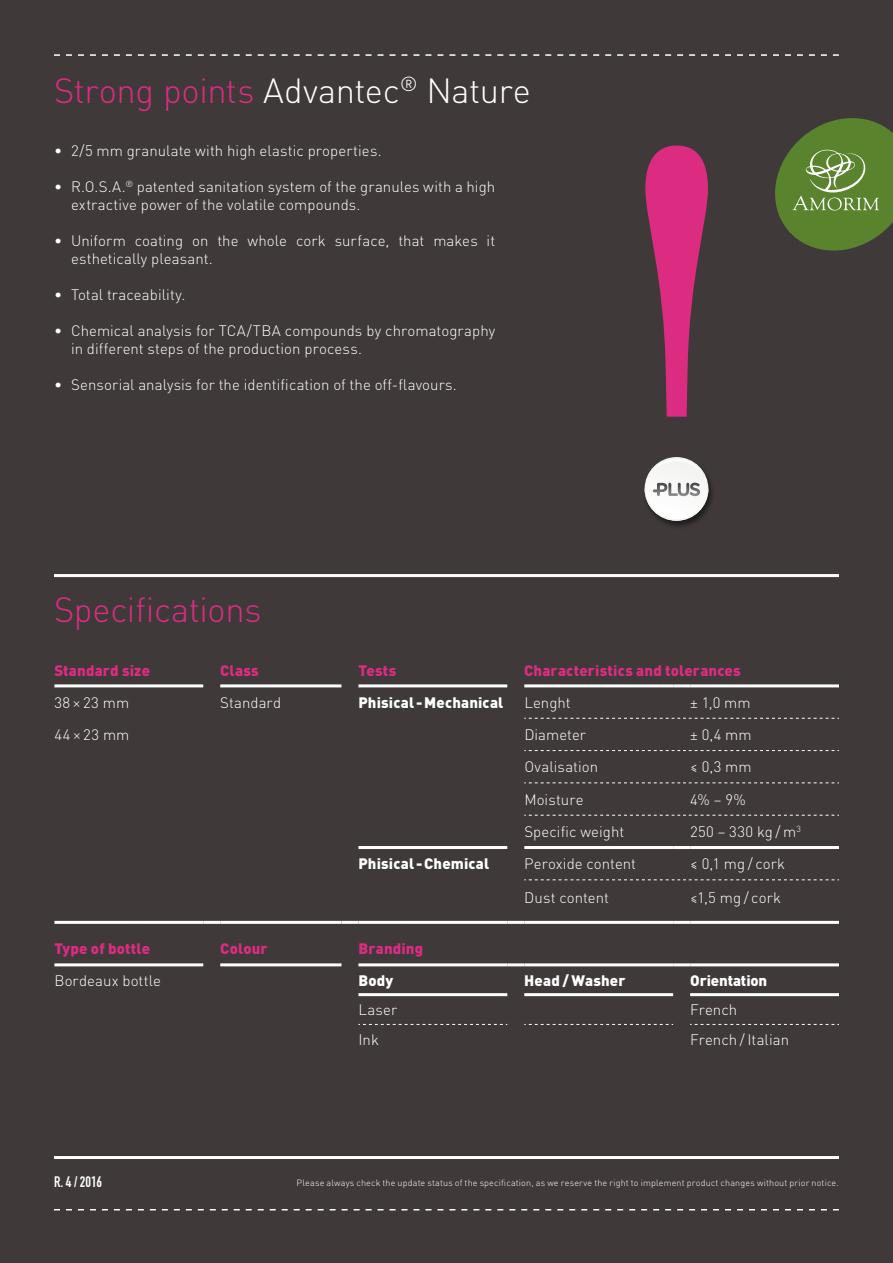
<style>
.page{position:relative;width:893px;height:1263px;background:#3f393a}
.page>*{position:absolute;margin:0;border:0;box-sizing:border-box;transform-origin:0 0}
.t1{font:300 34.5px "DIN Pro";letter-spacing:-.01em;color:#fff}
.t2{font:300 34.5px "DIN Pro";letter-spacing:-.01em;color:#dc2c82}
.t3{font:300 15px/18px "DIN Pro";letter-spacing:.005em;color:#fff}
.t4{font:900 15px "DIN Pro";letter-spacing:.01em;color:#dc2c82}
.t5{font:900 15px "DIN Pro";letter-spacing:.01em;color:#fff}
.t6{font:900 15px "DIN Pro";letter-spacing:-.01em;color:#fff}
.t7{font:15px "DIN Engschrift Std";color:#fff}
.t8{font:300 9px "DIN Pro";letter-spacing:.02em;color:#fff}
.s1{color:#dc2c82}
</style>
<div class="page">
<svg style="left:54px;top:54px;width:785px;height:2px"></svg>
<svg style="left:54px;top:1209px;width:785px;height:1px"></svg>
<hr style="left:54px;top:1156px;width:785px;height:3px;background:#fff">
<svg style="left:644px;top:146px;width:65px;height:375px"></svg>
<svg style="left:524px;top:718px;width:315px;height:1px"></svg>
<svg style="left:524px;top:750px;width:315px;height:1px"></svg>
<svg style="left:524px;top:782px;width:315px;height:1px"></svg>
<svg style="left:358px;top:1024px;width:149px;height:1px"></svg>
<svg style="left:524px;top:1024px;width:149px;height:1px"></svg>
<svg style="left:690px;top:1024px;width:149px;height:1px"></svg>
<hr style="left:358px;top:846px;width:149px;height:3px;background:#fff">
<hr style="left:524px;top:846px;width:149px;height:3px;background:#fff">
<hr style="left:673px;top:846px;width:17px;height:3px;background:#fff">
<hr style="left:690px;top:846px;width:149px;height:3px;background:#fff">
<hr style="left:358px;top:993px;width:149px;height:3px;background:#fff">
<hr style="left:524px;top:993px;width:149px;height:3px;background:#fff">
<hr style="left:690px;top:993px;width:149px;height:3px;background:#fff">
<hr style="left:54px;top:963px;width:149px;height:3px;background:#fff">
<hr style="left:220px;top:963px;width:121px;height:3px;background:#fff">
<hr style="left:358px;top:963px;width:149px;height:3px;background:#fff">
<hr style="left:507px;top:963px;width:17px;height:3px;background:#fff">
<hr style="left:524px;top:963px;width:149px;height:3px;background:#fff">
<hr style="left:673px;top:963px;width:17px;height:3px;background:#fff">
<hr style="left:690px;top:963px;width:149px;height:3px;background:#fff">
<hr style="left:54px;top:921px;width:149px;height:3px;background:#fff">
<hr style="left:203px;top:921px;width:17px;height:3px;background:#fff">
<hr style="left:220px;top:921px;width:121px;height:3px;background:#fff">
<hr style="left:341px;top:921px;width:17px;height:3px;background:#fff">
<hr style="left:358px;top:921px;width:149px;height:3px;background:#fff">
<hr style="left:507px;top:921px;width:17px;height:3px;background:#fff">
<hr style="left:524px;top:921px;width:149px;height:3px;background:#fff">
<hr style="left:673px;top:921px;width:17px;height:3px;background:#fff">
<hr style="left:690px;top:921px;width:149px;height:3px;background:#fff">
<svg style="left:524px;top:879px;width:315px;height:1px"></svg>
<svg style="left:524px;top:815px;width:315px;height:1px"></svg>
<hr style="left:54px;top:684px;width:149px;height:3px;background:#fff">
<hr style="left:220px;top:684px;width:121px;height:3px;background:#fff">
<hr style="left:358px;top:684px;width:149px;height:3px;background:#fff">
<hr style="left:524px;top:684px;width:149px;height:3px;background:#fff">
<hr style="left:673px;top:684px;width:17px;height:3px;background:#fff">
<hr style="left:690px;top:684px;width:149px;height:3px;background:#fff">
<hr style="left:54px;top:574px;width:785px;height:3px;background:#fff">
<svg style="left:775px;top:118px;width:118px;height:133px"></svg>
<h1 class="t1" style="left:54px;top:67px;width:478px"><span class="s1">Strong points</span> Advantec<sup>®</sup> Nature</h1>
<p class="t3" style="left:54px;top:141px;width:329px">• 2/5 mm granulate with high elastic properties.</p>
<p class="t3" style="left:71px;top:177px;width:426px;text-indent:-17px">• R.O.S.A.<sup>®</sup> patented sanitation system of the granules with a high extractive power of the volatile compounds.</p>
<p class="t3" style="left:71px;top:231px;width:426px;text-indent:-17px">• Uniform coating on the whole cork surface, that makes it esthetically pleasant.</p>
<p class="t3" style="left:54px;top:285px;width:133px">• Total traceability.</p>
<p class="t3" style="left:71px;top:321px;width:426px;text-indent:-17px">• Chemical analysis for TCA/TBA compounds by chromatography in different steps of the production process.</p>
<p class="t3" style="left:54px;top:375px;width:404px">• Sensorial analysis for the identification of the off-flavours.</p>
<h1 class="t2" style="left:54px;top:586px;width:209px">Specifications</h1>
<p class="t4" style="left:54px;top:660px;width:97px">Standard size</p>
<p class="t4" style="left:220px;top:660px;width:40px">Class</p>
<p class="t4" style="left:358px;top:660px;width:39px">Tests</p>
<p class="t4" style="left:524px;top:660px;width:218px">Characteristics and tolerances</p>
<p class="t3" style="left:54px;top:693px;width:76px">38 × 23 mm</p>
<p class="t3" style="left:220px;top:693px;width:62px">Standard</p>
<p class="t5" style="left:358px;top:692px;width:146px">Phisical -Mechanical</p>
<p class="t3" style="left:524px;top:693px;width:48px">Lenght</p>
<p class="t3" style="left:690px;top:693px;width:62px">± 1,0 mm</p>
<p class="t3" style="left:54px;top:725px;width:77px">44 × 23 mm</p>
<p class="t3" style="left:524px;top:725px;width:63px">Diameter</p>
<p class="t3" style="left:690px;top:725px;width:63px">± 0,4 mm</p>
<p class="t3" style="left:524px;top:757px;width:75px">Ovalisation</p>
<p class="t3" style="left:690px;top:757px;width:63px">≤ 0,3 mm</p>
<p class="t3" style="left:524px;top:790px;width:61px">Moisture</p>
<p class="t3" style="left:690px;top:790px;width:57px">4% – 9%</p>
<p class="t3" style="left:524px;top:822px;width:101px">Specific weight</p>
<p class="t3" style="left:690px;top:822px;width:112px">250 – 330 kg / m<sup>3</sup></p>
<p class="t5" style="left:358px;top:854px;width:132px">Phisical -Chemical</p>
<p class="t3" style="left:524px;top:854px;width:113px">Peroxide content</p>
<p class="t3" style="left:690px;top:854px;width:97px">≤ 0,1 mg / cork</p>
<p class="t3" style="left:524px;top:887px;width:86px">Dust content</p>
<p class="t3" style="left:690px;top:887px;width:92px">≤1,5 mg / cork</p>
<p class="t4" style="left:54px;top:938px;width:97px">Type of bottle</p>
<p class="t4" style="left:220px;top:938px;width:49px">Colour</p>
<p class="t4" style="left:358px;top:938px;width:66px">Branding</p>
<p class="t3" style="left:54px;top:970px;width:108px">Bordeaux bottle</p>
<p class="t5" style="left:358px;top:970px;width:36px">Body</p>
<p class="t5" style="left:524px;top:970px;width:103px">Head / Washer</p>
<p class="t6" style="left:690px;top:970px;width:79px">Orientation</p>
<p class="t3" style="left:358px;top:1000px;width:40px">Laser</p>
<p class="t3" style="left:690px;top:1000px;width:49px">French</p>
<p class="t3" style="left:358px;top:1030px;width:22px">Ink</p>
<p class="t3" style="left:690px;top:1030px;width:100px">French / Italian</p>
<p class="t7" style="left:54px;top:1172px;width:50px">R. 4 / 2016</p>
<p class="t8" style="left:297px;top:1176px;width:544px">Please always check the update status of the specification, as we reserve the right to implement product changes without prior notice.</p>
</div>
